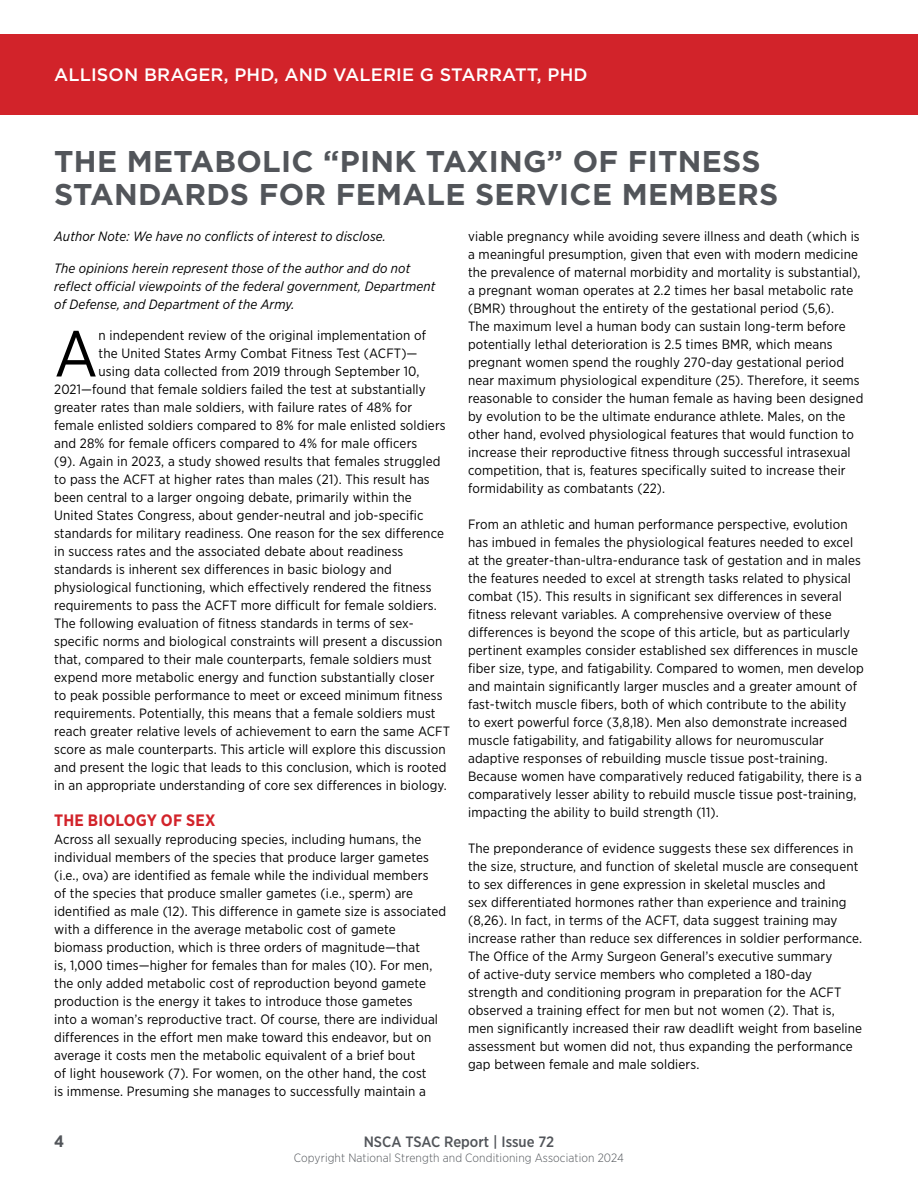
<style>
.page{position:relative;width:918px;height:1188px;background:#fff}
.page>*{position:absolute;margin:0;border:0;box-sizing:border-box;transform-origin:0 0}
.t1{font:64.95px "Gotham Narrow";color:#000}
.t2{font:700 30px/33px "Gotham";letter-spacing:.01em;color:#52555a}
.t3{font:500 18px "Gotham";letter-spacing:.01em;color:#fff}
.t4{font:700 16.5px "Gotham Narrow";letter-spacing:.01em;color:#d2232a}
.t5{font:700 16.5px "Gotham Narrow";color:#52555a}
.t6{font:500 15px "Gotham Narrow";color:#52555a}
.t7{font:13.5px/18px "Gotham Narrow";letter-spacing:.01em;color:#000}
.t8{font:italic 13.5px/18px "Gotham Narrow";letter-spacing:.01em;color:#000}
.t9{font:300 12px "Gotham Narrow";letter-spacing:.01em;color:#52555a}
</style>
<div class="page">
<div style="left:0;top:34px;width:918px;height:81px;background:#d2232a"></div>
<h3 class="t3" style="left:54px;top:63px;width:535px">ALLISON BRAGER, PHD, AND VALERIE G STARRATT, PHD</h3>
<h2 class="t2" style="left:54px;top:145px;width:726px">THE METABOLIC “PINK TAXING” OF FITNESS<br>STANDARDS FOR FEMALE SERVICE MEMBERS</h2>
<p class="t8" style="left:54px;top:227px;width:333px">Author Note: We have no conflicts of interest to disclose.</p>
<p class="t8" style="left:54px;top:259px;width:383px">The opinions herein represent those of the author and do not reflect official viewpoints of the federal government, Department of Defense, and Department of the Army.</p>
<h1 class="t1" style="left:54px;top:313px;width:45px">A</h1>
<p class="t7" style="left:99px;top:326px;width:329px">n independent review of the original implementation of</p>
<p class="t7" style="left:468px;top:227px;width:397px">viable pregnancy while avoiding severe illness and death (which is a meaningful presumption, given that even with modern medicine the prevalence of maternal morbidity and mortality is substantial), a pregnant woman operates at 2.2 times her basal metabolic rate (BMR) throughout the entirety of the gestational period (5,6).<br>The maximum level a human body can sustain long-term before potentially lethal deterioration is 2.5 times BMR, which means pregnant women spend the roughly 270-day gestational period near maximum physiological expenditure (25). Therefore, it seems reasonable to consider the human female as having been designed by evolution to be the ultimate endurance athlete. Males, on the other hand, evolved physiological features that would function to increase their reproductive fitness through successful intrasexual competition, that is, features specifically suited to increase their formidability as combatants (22).</p>
<p class="t7" style="left:468px;top:515px;width:397px">From an athletic and human performance perspective, evolution has imbued in females the physiological features needed to excel at the greater-than-ultra-endurance task of gestation and in males the features needed to excel at strength tasks related to physical combat (15). This results in significant sex differences in several fitness relevant variables. A comprehensive overview of these differences is beyond the scope of this article, but as particularly pertinent examples consider established sex differences in muscle fiber size, type, and fatigability. Compared to women, men develop and maintain significantly larger muscles and a greater amount of fast-twitch muscle fibers, both of which contribute to the ability<br>to exert powerful force (3,8,18). Men also demonstrate increased muscle fatigability, and fatigability allows for neuromuscular adaptive responses of rebuilding muscle tissue post-training.<br>Because women have comparatively reduced fatigability, there is a comparatively lesser ability to rebuild muscle tissue post-training, impacting the ability to build strength (11).</p>
<p class="t7" style="left:468px;top:839px;width:396px">The preponderance of evidence suggests these sex differences in the size, structure, and function of skeletal muscle are consequent to sex differences in gene expression in skeletal muscles and<br>sex differentiated hormones rather than experience and training (8,26). In fact, in terms of the ACFT, data suggest training may increase rather than reduce sex differences in soldier performance.<br>The Office of the Army Surgeon General’s executive summary<br>of active-duty service members who completed a 180-day strength and conditioning program in preparation for the ACFT observed a training effect for men but not women (2). That is, men significantly increased their raw deadlift weight from baseline assessment but women did not, thus expanding the performance gap between female and male soldiers.</p>
<p class="t7" style="left:99px;top:344px;width:320px">the United States Army Combat Fitness Test (ACFT)—</p>
<p class="t7" style="left:99px;top:362px;width:322px">using data collected from 2019 through September 10,</p>
<p class="t7" style="left:54px;top:380px;width:373px">2021—found that female soldiers failed the test at substantially</p>
<p class="t7" style="left:54px;top:398px;width:360px">greater rates than male soldiers, with failure rates of 48% for</p>
<p class="t7" style="left:54px;top:416px;width:393px">female enlisted soldiers compared to 8% for male enlisted soldiers</p>
<p class="t7" style="left:54px;top:434px;width:365px">and 28% for female officers compared to 4% for male officers</p>
<p class="t7" style="left:54px;top:452px;width:388px">(9). Again in 2023, a study showed results that females struggled</p>
<p class="t7" style="left:54px;top:470px;width:377px">to pass the ACFT at higher rates than males (21). This result has</p>
<p class="t7" style="left:54px;top:488px;width:359px">been central to a larger ongoing debate, primarily within the</p>
<p class="t7" style="left:54px;top:506px;width:371px">United States Congress, about gender-neutral and job-specific</p>
<p class="t7" style="left:54px;top:524px;width:391px">standards for military readiness. One reason for the sex difference</p>
<p class="t7" style="left:54px;top:542px;width:351px">in success rates and the associated debate about readiness</p>
<p class="t7" style="left:54px;top:560px;width:339px">standards is inherent sex differences in basic biology and</p>
<p class="t7" style="left:54px;top:578px;width:379px">physiological functioning, which effectively rendered the fitness</p>
<p class="t7" style="left:54px;top:596px;width:384px">requirements to pass the ACFT more difficult for female soldiers.</p>
<p class="t7" style="left:54px;top:614px;width:361px">The following evaluation of fitness standards in terms of sex-</p>
<p class="t7" style="left:54px;top:632px;width:390px">specific norms and biological constraints will present a discussion</p>
<p class="t7" style="left:54px;top:650px;width:379px">that, compared to their male counterparts, female soldiers must</p>
<p class="t7" style="left:54px;top:668px;width:382px">expend more metabolic energy and function substantially closer</p>
<p class="t7" style="left:54px;top:686px;width:390px">to peak possible performance to meet or exceed minimum fitness</p>
<p class="t7" style="left:54px;top:704px;width:383px">requirements. Potentially, this means that a female soldiers must</p>
<p class="t7" style="left:54px;top:722px;width:397px">reach greater relative levels of achievement to earn the same ACFT</p>
<p class="t7" style="left:54px;top:740px;width:393px">score as male counterparts. This article will explore this discussion</p>
<p class="t7" style="left:54px;top:758px;width:394px">and present the logic that leads to this conclusion, which is rooted</p>
<p class="t7" style="left:54px;top:776px;width:394px">in an appropriate understanding of core sex differences in biology.</p>
<p class="t4" style="left:54px;top:810px;width:163px">THE BIOLOGY OF SEX</p>
<p class="t7" style="left:54px;top:830px;width:393px">Across all sexually reproducing species, including humans, the individual members of the species that produce larger gametes (i.e., ova) are identified as female while the individual members<br>of the species that produce smaller gametes (i.e., sperm) are identified as male (12). This difference in gamete size is associated with a difference in the average metabolic cost of gamete biomass production, which is three orders of magnitude—that<br>is, 1,000 times—higher for females than for males (10). For men, the only added metabolic cost of reproduction beyond gamete production is the energy it takes to introduce those gametes<br>into a woman’s reproductive tract. Of course, there are individual differences in the effort men make toward this endeavor, but on average it costs men the metabolic equivalent of a brief bout<br>of light housework (7). For women, on the other hand, the cost<br>is immense. Presuming she manages to successfully maintain a</p>
<p class="t5" style="left:54px;top:1130px;width:11px">4</p>
<p class="t6" style="left:364px;top:1132px;width:192px">NSCA TSAC Report | Issue 72</p>
<p class="t9" style="left:294px;top:1150px;width:332px">Copyright National Strength and Conditioning Association 2024</p>
</div>
